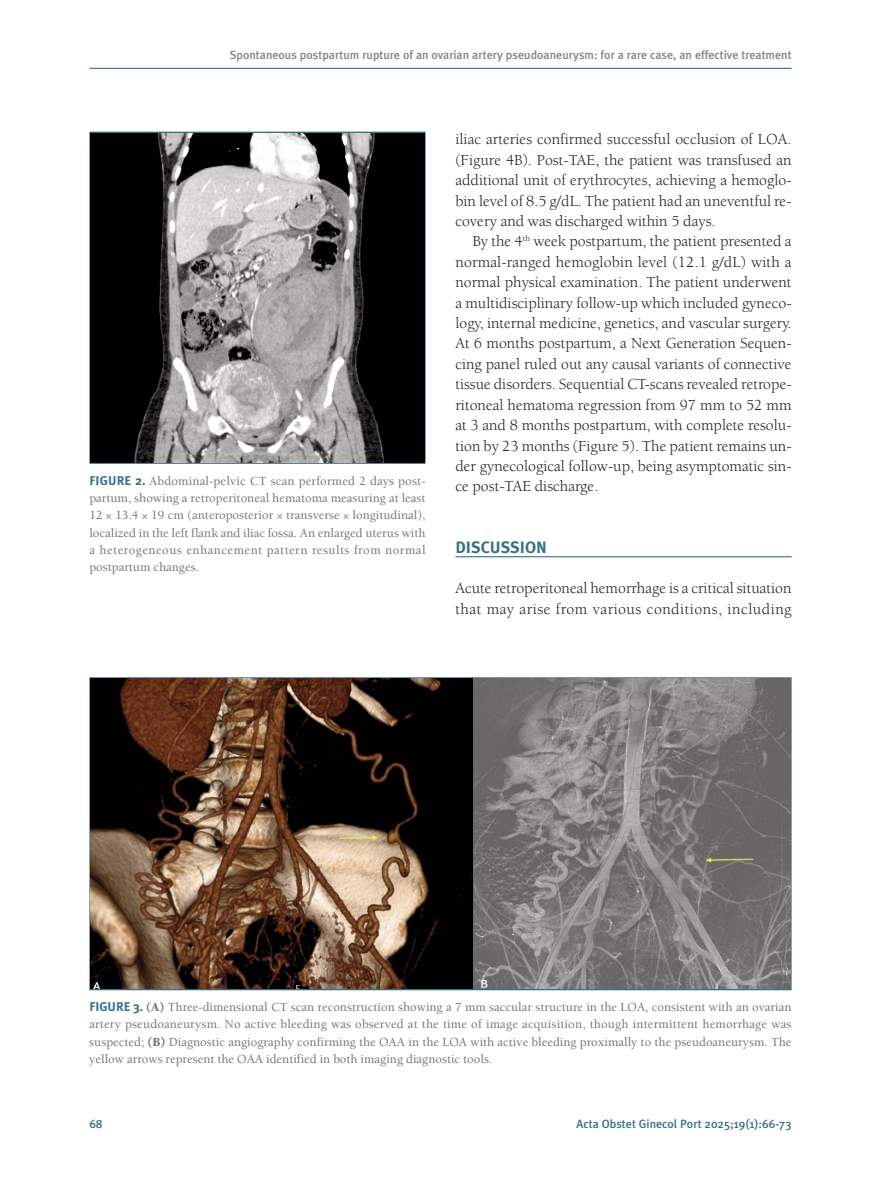
<style>
.page{position:relative;width:881px;height:1191px;background:#fff}
.page>*{position:absolute;margin:0;border:0;box-sizing:border-box;transform-origin:0 0}
.t1{font:700 16.5px "Meta Plus";color:#367087}
.t2{font:15.75px/20.4px "Berkeley";color:#231f20;text-align:justify}
.t3{font:500 12.75px/17.2px "Berkeley";color:#777574;text-align:justify}
.t4{font:500 12px "Meta Plus";color:#808285}
.t5{font:500 12px "Meta Plus";color:#367087}
.s1{font-family:"Meta Plus";font-weight:700;color:#367087}
.s2{font-weight:900}
</style>
<div class="page">
<hr style="left:89px;top:68px;width:702px;height:1px;background:#367087">
<hr style="left:455px;top:556px;width:336px;height:1px;background:#367087">
<img style="left:91px;top:133px;width:333px;height:329px">
<img style="left:91px;top:679px;width:698px;height:309px">
<p class="t4" style="left:230px;top:47px;width:563px">Spontaneous postpartum rupture of an ovarian artery pseudoaneurysm: for a rare case, an effective treatment</p>
<p class="t3" style="left:89px;top:473px;width:337px"><span class="s1">FIGURE 2.</span> Abdominal-pelvic CT scan performed 2 days post&shy;partum, showing a retroperitoneal hematoma measuring at least 12 13.4 19 cm (anteroposterior transverse longitudinal), localized in the left flank and iliac fossa. An enlarged uterus with a heterogeneous enhancement pattern results from normal postpartum changes.</p>
<p class="t2" style="left:455px;top:131px;width:337px">iliac arteries confirmed successful occlusion of LOA. (Figure 4B). Post-TAE, the patient was transfused an additional unit of erythrocytes, achieving a hemoglo&shy;bin level of 8.5 g/dL. The patient had an uneventful re&shy;covery and was discharged within 5 days.</p>
<p class="t2" style="left:455px;top:233px;width:337px;text-indent:17px">By the 4<sup>th</sup> week postpartum, the patient presented a normal-ranged hemoglobin level (12.1 g/dL) with a normal physical examination. The patient underwent a multidisciplinary follow-up which included gyneco&shy;logy, internal medicine, genetics, and vascular surgery.<br>At 6 months postpartum, a Next Generation Sequen&shy;cing panel ruled out any causal variants of connective tissue disorders. Sequential CT-scans revealed retrope&shy;ritoneal hematoma regression from 97 mm to 52 mm at 3 and 8 months postpartum, with complete resolu&shy;tion by 23 months (Figure 5). The patient remains un&shy;der gynecological follow-up, being asymptomatic sin&shy;ce post-TAE discharge.</p>
<p class="t1" style="left:455px;top:537px;width:93px">DISCUSSION</p>
<p class="t2" style="left:455px;top:579px;width:337px">Acute retroperitoneal hemorrhage is a critical situation that may arise from various conditions, including</p>
<p class="t3" style="left:89px;top:999px;width:703px"><span class="s1">FIGURE 3.</span> <span class="s2">(A)</span> Three-dimensional CT scan reconstruction showing a 7 mm saccular structure in the LOA, consistent with an ovarian artery pseudoaneurysm. No active bleeding was observed at the time of image acquisition, though intermittent hemorrhage was suspected; <span class="s2">(B)</span> Diagnostic angiography confirming the OAA in the LOA with active bleeding proximally to the pseudoaneurysm. The yellow arrows represent the OAA identified in both imaging diagnostic tools.</p>
<p class="t5" style="left:89px;top:1117px;width:15px">68</p>
<p class="t5" style="left:576px;top:1117px;width:216px">Acta Obstet Ginecol Port 2025;19(1):66-73</p>
</div>
